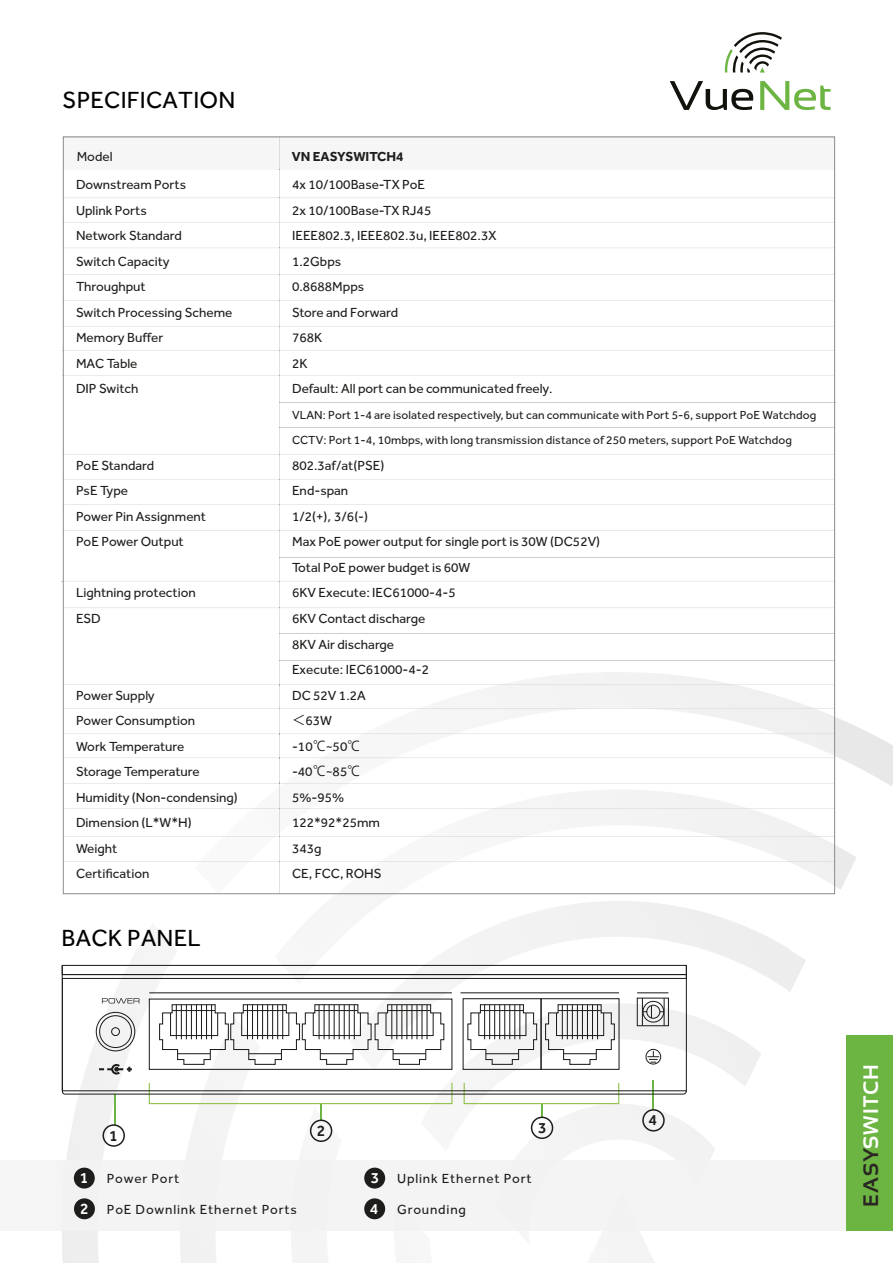
<style>
.page{position:relative;width:893px;height:1263px;background:#fff}
.page>*{position:absolute;margin:0;border:0;box-sizing:border-box;transform-origin:0 0}
.t1{font:24px "Effra";letter-spacing:.01em;color:#000}
.t2{font:700 21px "Sansation";letter-spacing:.05em;color:#fff}
.t3{font:500 15.75px "Effra";color:#1d1d1b}
.t4{font:13.5px/25.5px "Effra";color:#1d1d1b}
.t5{font:13.5px "Effra";letter-spacing:.06em;color:#1d1d1b}
.t6{font:700 13.5px "Effra";color:#1d1d1b}
.t7{font:12px/25.5px "Effra";letter-spacing:.005em;color:#1d1d1b}
.s1{font-family:"Koz Go Pr 6 N"}
.s2{font-weight:500;font-size:15.75px;color:#fff}
.s3{color:#292623}
</style>
<div class="page">
<img style="left:62px;top:672px;width:51px;height:591px">
<img style="left:790px;top:672px;width:103px;height:559px">
<img style="left:113px;top:894px;width:624px;height:266px">
<img style="left:65px;top:672px;width:768px;height:220px">
<img style="left:65px;top:708px;width:768px;height:1px">
<img style="left:65px;top:734px;width:768px;height:1px">
<img style="left:65px;top:758px;width:768px;height:1px">
<img style="left:65px;top:783px;width:768px;height:1px">
<img style="left:65px;top:808px;width:768px;height:1px">
<img style="left:65px;top:836px;width:768px;height:1px">
<img style="left:65px;top:861px;width:768px;height:1px">
<img style="left:65px;top:685px;width:768px;height:1px">
<img style="left:279px;top:672px;width:1px;height:220px">
<svg style="left:61px;top:137px;width:775px;height:535px"></svg>
<hr style="left:279px;top:137px;width:1px;height:32px;background:#b7b6b7">
<svg style="left:670px;top:81px;width:83px;height:29px"></svg>
<svg style="left:760px;top:81px;width:71px;height:29px"></svg>
<svg style="left:725px;top:32px;width:57px;height:41px"></svg>
<div style="left:0;top:1160px;width:62px;height:70px;background:#f5f5f5"></div>
<div style="left:62px;top:1160px;width:784px;height:70px;background:#f4f4f4"></div>
<div style="left:74px;top:1167px;width:21px;height:21px;background:#1d1d1b;border-radius:50%"></div>
<div style="left:364px;top:1167px;width:21px;height:21px;background:#1d1d1b;border-radius:50%"></div>
<div style="left:74px;top:1198px;width:21px;height:21px;background:#1d1d1b;border-radius:50%"></div>
<div style="left:364px;top:1198px;width:21px;height:21px;background:#1d1d1b;border-radius:50%"></div>
<div style="left:846px;top:1035px;width:47px;height:196px;background:#6cb542"></div>
<hr style="left:114px;top:1095px;width:1px;height:30px;background:#6cb542">
<svg style="left:320px;top:1104px;width:1px;height:15px"></svg>
<div style="left:149px;top:1082px;width:303px;height:22px;border:1px solid #8bbe40"></div>
<svg style="left:541px;top:1104px;width:1px;height:12px"></svg>
<hr style="left:652px;top:1080px;width:1px;height:30px;background:#6cb542">
<div style="left:464px;top:1082px;width:155px;height:22px;border:1px solid #8bbe40"></div>
<div style="left:103px;top:1124px;width:22px;height:23px;border:2px solid #1d1d1b;border-radius:50%"></div>
<div style="left:531px;top:1116px;width:22px;height:23px;border:2px solid #1d1d1b;border-radius:50%"></div>
<div style="left:310px;top:1119px;width:22px;height:23px;border:2px solid #1d1d1b;border-radius:50%"></div>
<div style="left:642px;top:1109px;width:23px;height:22px;border:2px solid #1d1d1b;border-radius:50%"></div>
<svg style="left:61px;top:973px;width:627px;height:122px"></svg>
<div style="left:62px;top:965px;width:625px;height:10px;border:1px solid #1d1d1b"></div>
<hr style="left:686px;top:965px;width:1px;height:126px;background:#1d1d1b">
<hr style="left:62px;top:965px;width:1px;height:126px;background:#1d1d1b">
<svg style="left:102px;top:998px;width:38px;height:5px"></svg>
<svg style="left:99px;top:1063px;width:33px;height:12px"></svg>
<svg style="left:647px;top:1051px;width:12px;height:12px"></svg>
<div style="left:646px;top:1049px;width:15px;height:15px;border:1px solid #1d1d1b;border-radius:50%"></div>
<h1 class="t1" style="left:62px;top:87px;width:174px">SPECIFICATION</h1>
<p class="t4" style="left:77px;top:144px;width:37px">Model</p>
<p class="t6" style="left:292px;top:148px;width:113px">VN EASYSWITCH4</p>
<p class="t4" style="left:76px;top:172px;width:112px">Downstream Ports</p>
<p class="t4" style="left:292px;top:172px;width:135px">4x 10/100Base-TX PoE</p>
<p class="t4" style="left:76px;top:198px;width:72px">Uplink Ports</p>
<p class="t4" style="left:292px;top:198px;width:141px">2x 10/100Base-TX RJ45</p>
<p class="t4" style="left:76px;top:223px;width:107px">Network Standard</p>
<p class="t4" style="left:292px;top:223px;width:206px">IEEE802.3, IEEE802.3u, IEEE802.3X</p>
<p class="t4" style="left:76px;top:249px;width:95px">Switch Capacity</p>
<p class="t4" style="left:292px;top:249px;width:51px">1.2Gbps</p>
<p class="t4" style="left:76px;top:274px;width:71px">Throughput</p>
<p class="t4" style="left:292px;top:274px;width:74px">0.8688Mpps</p>
<p class="t4" style="left:76px;top:300px;width:158px">Switch Processing Scheme</p>
<p class="t4" style="left:292px;top:300px;width:108px">Store and Forward</p>
<p class="t4" style="left:76px;top:325px;width:89px">Memory Buffer</p>
<p class="t4" style="left:292px;top:325px;width:32px">768K</p>
<p class="t4" style="left:76px;top:351px;width:63px">MAC Table</p>
<p class="t4" style="left:292px;top:351px;width:17px">2K</p>
<p class="t4" style="left:76px;top:376px;width:64px">DIP Switch</p>
<p class="t4" style="left:292px;top:376px;width:262px">Default: All port can be communicated freely.</p>
<p class="t7" style="left:292px;top:402px;width:526px">VLAN: Port 1-4 are isolated respectively, but can communicate with Port 5-6, support PoE Watchdog<br>CCTV: Port 1-4, 10mbps, with long transmission distance of 250 meters, support PoE Watchdog</p>
<p class="t4" style="left:76px;top:453px;width:80px">PoE Standard</p>
<p class="t4" style="left:292px;top:453px;width:94px">802.3af/at(PSE)</p>
<p class="t4" style="left:76px;top:478px;width:54px">PsE Type</p>
<p class="t4" style="left:292px;top:478px;width:58px">End-span</p>
<p class="t4" style="left:76px;top:504px;width:132px">Power Pin Assignment</p>
<p class="t4" style="left:292px;top:504px;width:78px">1/2(+)<span class="s1">，</span>3/6(-)</p>
<p class="t4" style="left:76px;top:529px;width:109px">PoE Power Output</p>
<p class="t4" style="left:292px;top:529px;width:310px">Max PoE power output for single port is 30W (DC52V)<br>Total PoE power budget is 60W</p>
<p class="t4" style="left:76px;top:580px;width:121px">Lightning protection</p>
<p class="t4" style="left:292px;top:580px;width:165px">6KV Execute: IEC61000-4-5</p>
<p class="t4" style="left:76px;top:606px;width:26px">ESD</p>
<p class="t4" style="left:292px;top:606px;width:139px">6KV Contact discharge<br>8KV Air discharge<br>Execute: IEC61000-4-2</p>
<p class="t4" style="left:76px;top:682px;width:80px">Power Supply</p>
<p class="t4" style="left:292px;top:682px;width:75px">DC 52V 1.2A</p>
<p class="t4" style="left:76px;top:708px;width:121px">Power Consumption</p>
<p class="t4" style="left:292px;top:708px;width:42px"><span class="s1">＜</span>63W</p>
<p class="t4" style="left:76px;top:733px;width:110px">Work Temperature</p>
<p class="t4" style="left:292px;top:733px;width:70px">-10<span class="s1">℃</span>~50<span class="s1">℃</span></p>
<p class="t4" style="left:76px;top:759px;width:125px">Storage Temperature</p>
<p class="t4" style="left:292px;top:759px;width:70px">-40<span class="s1">℃</span>~85<span class="s1">℃</span></p>
<p class="t4" style="left:76px;top:784px;width:163px">Humidity (Non-condensing)</p>
<p class="t4" style="left:292px;top:784px;width:54px">5%-95%</p>
<p class="t4" style="left:76px;top:810px;width:117px">Dimension (L*W*H)</p>
<p class="t4" style="left:292px;top:810px;width:89px">122*92*25mm</p>
<p class="t4" style="left:76px;top:835px;width:43px">Weight</p>
<p class="t4" style="left:292px;top:835px;width:31px">343g</p>
<p class="t4" style="left:76px;top:861px;width:75px">Certification</p>
<p class="t4" style="left:292px;top:861px;width:91px">CE, FCC, ROHS</p>
<h1 class="t1" style="left:61px;top:925px;width:141px">BACK PANEL</h1>
<p class="t3" style="left:109px;top:1127px;width:10px">1</p>
<p class="t3" style="left:317px;top:1122px;width:10px">2</p>
<p class="t3" style="left:538px;top:1119px;width:10px">3</p>
<p class="t5" style="left:80px;top:1172px;width:101px"><span class="s2">1</span> Power Port</p>
<p class="t5" style="left:371px;top:1172px;width:162px"><span class="s2">3</span> Uplink Ethernet Port</p>
<p class="t5" style="left:80px;top:1202px;width:218px"><span class="s2">2</span> PoE Downlink Ethernet Ports</p>
<p class="t5" style="left:370px;top:1202px;width:98px"><span class="s2">4</span> Grounding</p>
<p class="t3" style="left:648px;top:1111px;width:10px">4</p>
<h2 class="t2" style="left:859px;top:1207px;width:144px;rotate:-90deg"><span class="s3">EASY</span>SWITCH</h2>
</div>
